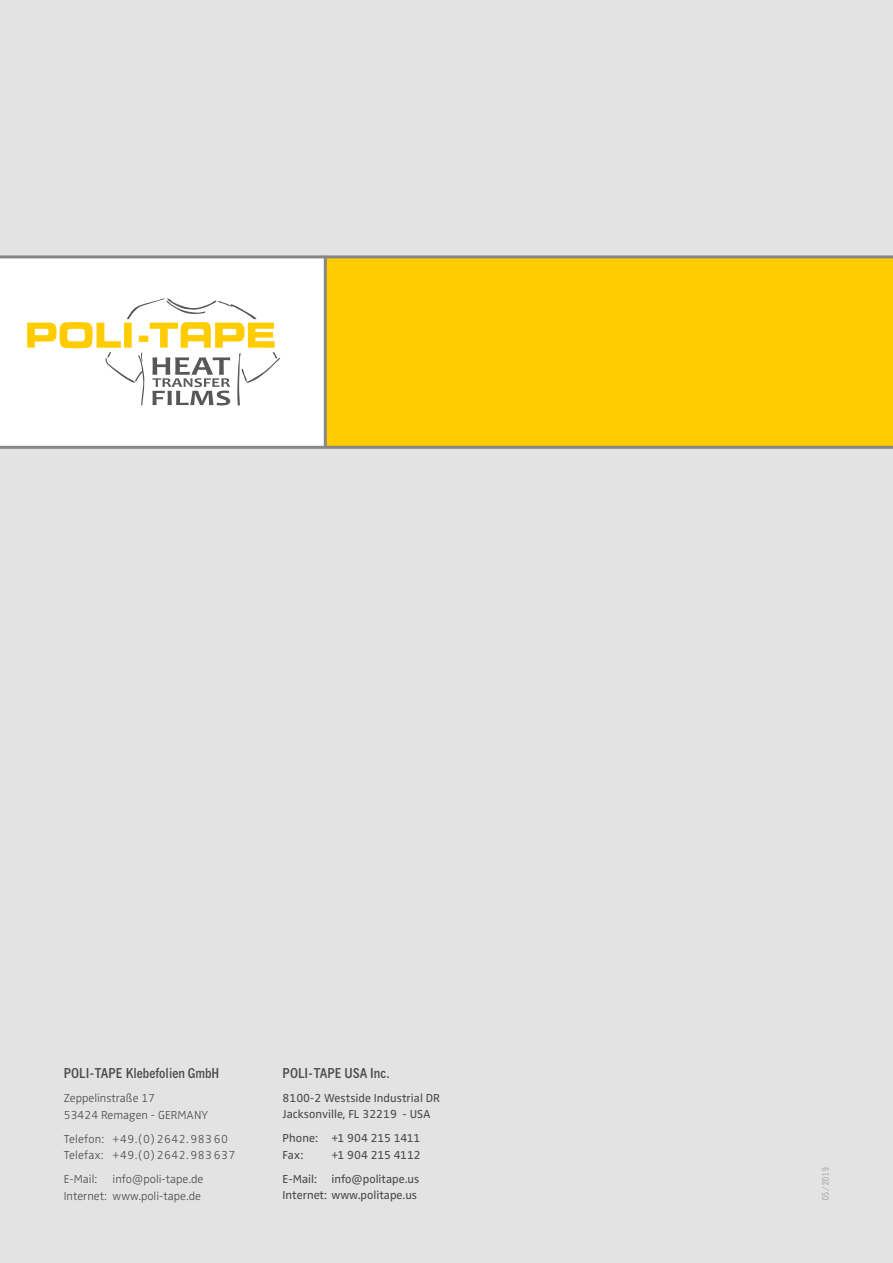
<style>
.page{position:relative;width:893px;height:1263px;background:#e3e3e3}
.page>*{position:absolute;margin:0;border:0;box-sizing:border-box;transform-origin:0 0}
.t1{font:700 condensed 13.5px "News Gothic MT Pro";color:#4a4a49}
.t2{font:12px/16.5px "Zwo Pro";color:#4a4a49}
.t3{font:300 12px/16.5px "Zwo Pro";color:#4a4a49}
.t4{font:300 12px/16.5px "Zwo Pro";letter-spacing:.04em;color:#4a4a49}
.t5{font:condensed 9px "News Gothic MT Pro";letter-spacing:.1em;color:#9d9d9c}
</style>
<div class="page">
<div style="left:325px;top:257px;width:568px;height:190px;background:#fc0"></div>
<div style="left:0;top:257px;width:325px;height:190px;background:#fff"></div>
<hr style="left:0;top:446px;width:893px;height:3px;background:#878787">
<hr style="left:0;top:255px;width:893px;height:3px;background:#878787">
<hr style="left:324px;top:256px;width:3px;height:191px;background:#878787">
<svg style="left:27px;top:298px;width:253px;height:107px"></svg>
<p class="t1" style="left:64px;top:1065px;width:157px">POLI-TAPE Klebefolien GmbH</p>
<p class="t3" style="left:64px;top:1090px;width:146px">Zeppelinstraße 17<br>53424 Remagen - GERMANY</p>
<p class="t4" style="left:64px;top:1131px;width:173px">Telefon: +49.(0) 2642. 983 60<br>Telefax: +49.(0) 2642. 983 637</p>
<p class="t3" style="left:64px;top:1171px;width:35px">E-Mail:</p>
<p class="t3" style="left:64px;top:1171px;width:141px;text-align:right">info@poli-tape.de<br>Internet: www.poli-tape.de</p>
<p class="t1" style="left:283px;top:1064px;width:109px">POLI-TAPE USA Inc.</p>
<p class="t2" style="left:283px;top:1090px;width:159px">8100-2 Westside Industrial DR<br>Jacksonville, FL 32219 - USA</p>
<p class="t2" style="left:283px;top:1130px;width:139px">Phone: +1 904 215 1411<br>Fax:</p>
<p class="t2" style="left:283px;top:1143px;width:140px;line-height:24px;text-align:right">+1 904 215 4112<br>E-Mail: info@politape.us</p>
<p class="t2" style="left:283px;top:1187px;width:136px">Internet: www.politape.us</p>
<p class="t5" style="left:820px;top:1200px;width:34px;rotate:-90deg">05/2019</p>
</div>
